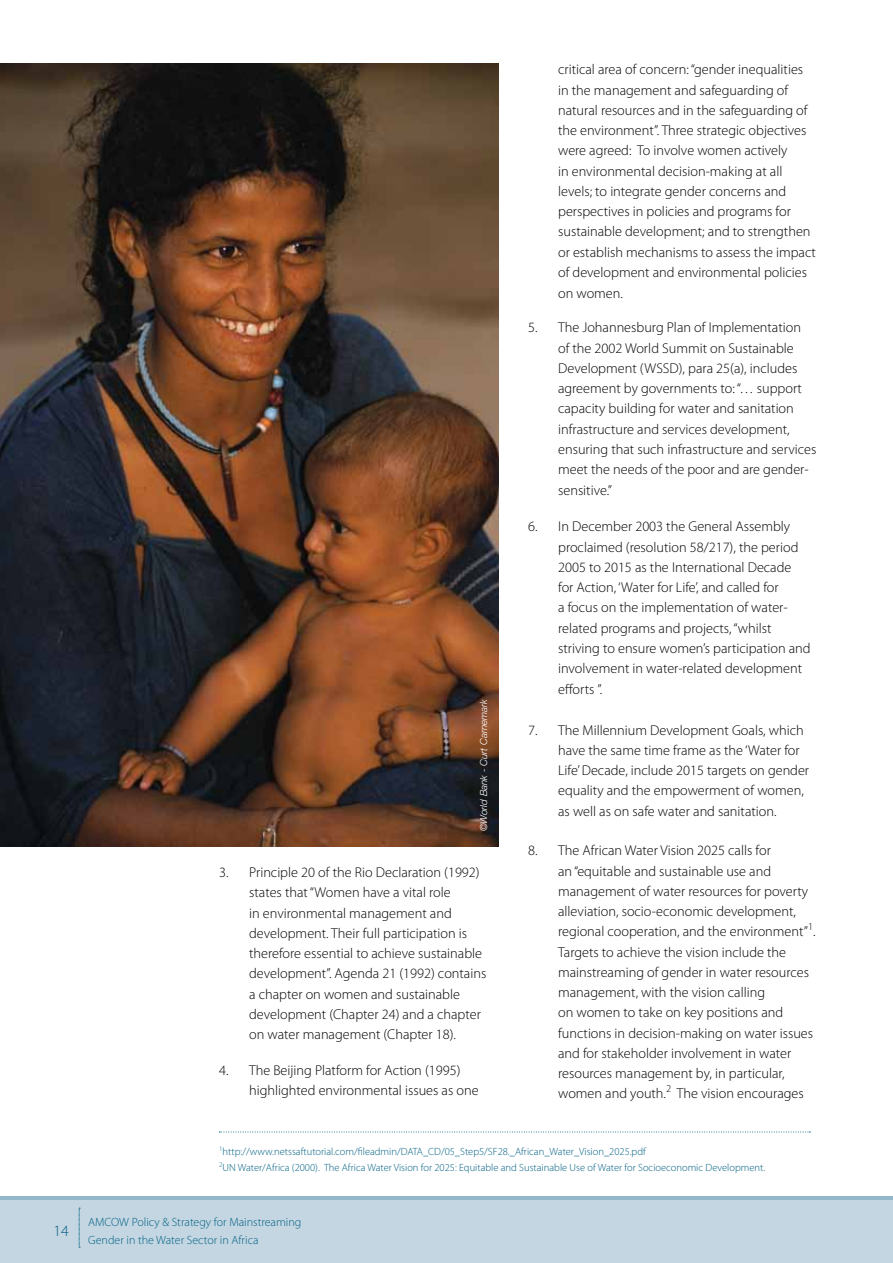
<style>
.page{position:relative;width:893px;height:1263px;background:#fff}
.page>*{position:absolute;margin:0;border:0;box-sizing:border-box;transform-origin:0 0}
.t1{font:300 15.75px "Myriad Pro";color:#006083}
.t2{font:300 14.25px/20.2px "Myriad Pro";color:#000}
.t3{font:300 12px/18px "Myriad Pro";color:#006083}
.t4{font:300 10.5px/15.8px "Myriad Pro";color:#006083}
.t5{font:italic 300 9.75px "Helvetica Neue";letter-spacing:-.005em;color:#fff}
</style>
<div class="page">
<div style="left:0;top:1197px;width:893px;height:66px;background:#c4d6e2"></div>
<hr style="left:0;top:1196px;width:893px;height:3px;background:#92b7cb">
<svg style="left:219px;top:1131px;width:591px;height:1px"></svg>
<svg style="left:79px;top:1208px;width:1px;height:40px"></svg>
<img style="left:0;top:64px;width:498px;height:782px">
<p class="t1" style="left:53px;top:1222px;width:17px">14</p>
<p class="t5" style="left:478px;top:831px;width:134px;rotate:-90deg">©World Bank - Curt Carnemark</p>
<p class="t2" style="left:249px;top:862px;width:239px;text-indent:-30px">3. Principle 20 of the Rio Declaration (1992) states that “Women have a vital role<br>in environmental management and development. Their full participation is therefore essential to achieve sustainable development”. Agenda 21 (1992) contains a chapter on women and sustainable development (Chapter 24) and a chapter on water management (Chapter 18).</p>
<p class="t2" style="left:249px;top:1060px;width:231px;text-indent:-30px">4. The Beijing Platform for Action (1995) highlighted environmental issues as one</p>
<p class="t2" style="left:558px;top:60px;width:259px">critical area of concern: “gender inequalities in the management and safeguarding of natural resources and in the safeguarding of the environment”. Three strategic objectives were agreed: To involve women actively<br>in environmental decision-making at all levels; to integrate gender concerns and perspectives in policies and programs for sustainable development; and to strengthen or establish mechanisms to assess the impact of development and environmental policies on women.</p>
<p class="t2" style="left:558px;top:318px;width:260px;text-indent:-30px">5. The Johannesburg Plan of Implementation<br>of the 2002 World Summit on Sustainable Development (WSSD), para 25(a), includes agreement by governments to: “… support capacity building for water and sanitation infrastructure and services development, ensuring that such infrastructure and services meet the needs of the poor and are gender&shy;sensitive.”</p>
<p class="t2" style="left:558px;top:516px;width:254px;text-indent:-30px">6. In December 2003 the General Assembly proclaimed (resolution 58/217), the period 2005 to 2015 as the International Decade<br>for Action, ‘Water for Life’, and called for<br>a focus on the implementation of water&shy;related programs and projects, “whilst striving to ensure women’s participation and involvement in water-related development efforts ”.</p>
<p class="t2" style="left:558px;top:720px;width:253px;text-indent:-30px">7. The Millennium Development Goals, which have the same time frame as the ‘Water for Life’Decade, include 2015 targets on gender equality and the empowerment of women, as well as on safe water and sanitation.</p>
<p class="t2" style="left:558px;top:841px;width:259px;text-indent:-30px">8. The African Water Vision 2025 calls for<br>an “equitable and sustainable use and management of water resources for poverty alleviation, socio-economic development, regional cooperation, and the environment”<sup>1</sup>.<br>Targets to achieve the vision include the mainstreaming of gender in water resources management, with the vision calling<br>on women to take on key positions and functions in decision-making on water issues and for stakeholder involvement in water resources management by, in particular, women and youth.<sup>2</sup> The vision encourages</p>
<p class="t4" style="left:219px;top:1144px;width:547px"><sup>1</sup>http://www.netssaftutorial.com/fileadmin/DATA_CD/05_Step5/SF28._African_Water_Vision_2025.pdf<br><sup>2</sup>UN Water/Africa (2000). The Africa Water Vision for 2025: Equitable and Sustainable Use of Water for Socioeconomic Development.</p>
<p class="t3" style="left:88px;top:1213px;width:215px">AMCOW Policy &amp; Strategy for Mainstreaming<br>Gender in the Water Sector in Africa</p>
</div>
